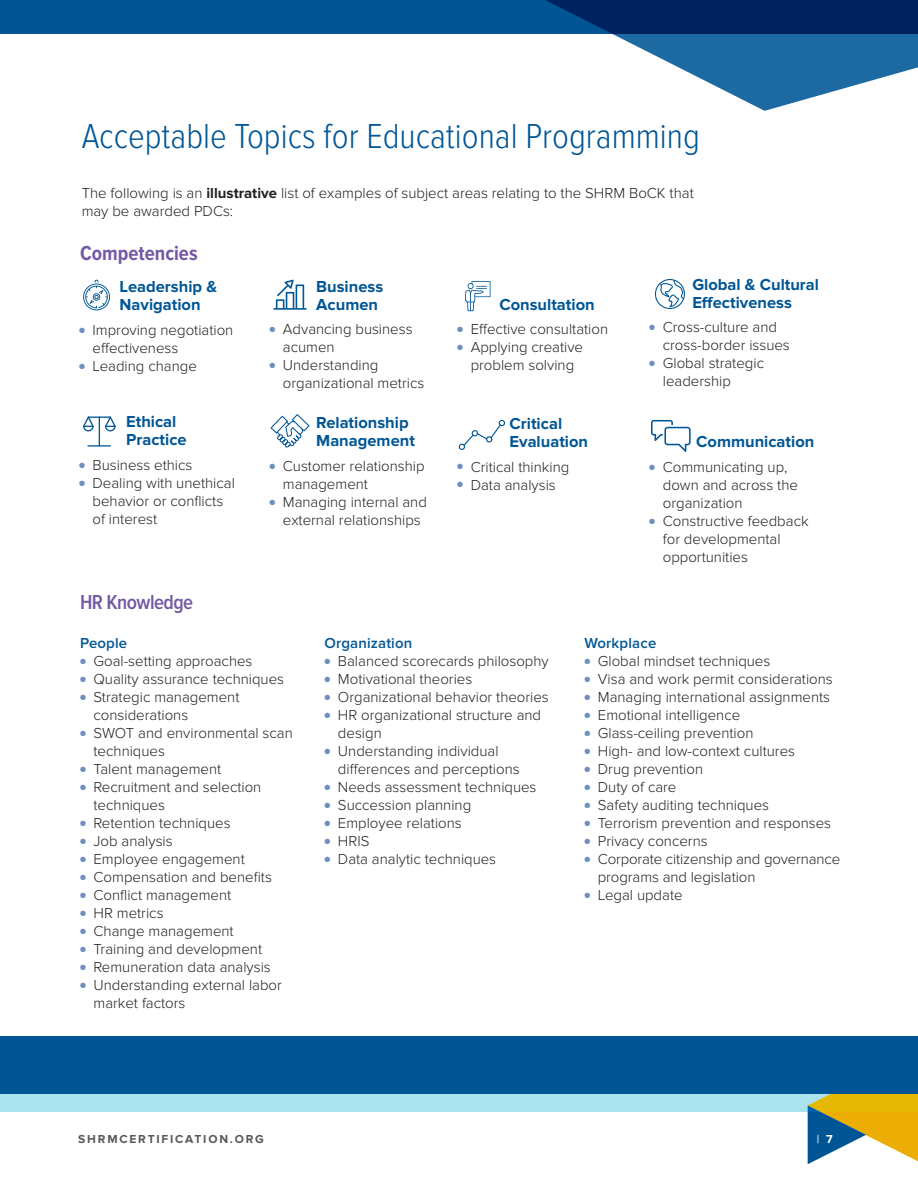
<style>
.page{position:relative;width:918px;height:1188px;background:#fff}
.page>*{position:absolute;margin:0;border:0;box-sizing:border-box;transform-origin:0 0}
.t1{font:300 36px "Proxima Nova Cond";color:#005695}
.t2{font:700 21px "Proxima Nova Cond";color:#7359a5}
.t3{font:600 21px "Proxima Nova Cond";letter-spacing:-.025em;color:#7359a5}
.t4{font:700 16.5px/18px "Proxima Nova";color:#005695}
.t5{font:300 15px/18px "Proxima Nova";color:#231f20}
.t6{font:600 15px "Proxima Nova";letter-spacing:.01em;color:#005695}
.t7{font:700 12px "Proxima Nova";letter-spacing:.15em;color:#58595b}
.t8{font:700 12px "Proxima Nova";color:#d1d3d4}
.s1{font-weight:700}
.s2{color:#6e90bf}
.s3{color:#fff}
</style>
<div class="page">
<svg style="left:807px;top:1036px;width:111px;height:129px"></svg>
<div style="left:0;top:0;width:918px;height:33px;background:#005695"></div>
<svg style="left:471px;top:0;width:447px;height:111px"></svg>
<div style="left:0;top:1037px;width:918px;height:57px;background:#005695"></div>
<svg style="left:0;top:1095px;width:918px;height:17px;background:#b0ddd6"></svg>
<svg style="left:83px;top:280px;width:27px;height:30px"></svg>
<svg style="left:83px;top:417px;width:33px;height:28px"></svg>
<hr style="left:87px;top:445px;width:24px;height:2px;background:#005795">
<svg style="left:274px;top:280px;width:33px;height:30px"></svg>
<svg style="left:270px;top:414px;width:40px;height:34px"></svg>
<svg style="left:465px;top:281px;width:26px;height:30px"></svg>
<svg style="left:459px;top:420px;width:46px;height:30px"></svg>
<svg style="left:655px;top:279px;width:30px;height:30px"></svg>
<svg style="left:651px;top:420px;width:40px;height:32px"></svg>
<h1 class="t1" style="left:82px;top:116px;width:620px">Acceptable Topics for Educational Programming</h1>
<p class="t5" style="left:82px;top:184px;width:614px">The following is an <span class="s1">illustrative</span> list of examples of subject areas relating to the SHRM BoCK that may be awarded PDCs:</p>
<h2 class="t2" style="left:80px;top:241px;width:119px">Competencies</h2>
<p class="t4" style="left:120px;top:278px;width:99px">Leadership &amp;<br>Navigation</p>
<p class="t5" style="left:93px;top:321px;width:142px;text-indent:-13px"><span class="s2">●</span> Improving negotiation effectiveness</p>
<p class="t5" style="left:79px;top:357px;width:119px"><span class="s2">●</span> Leading change</p>
<p class="t4" style="left:126px;top:413px;width:62px">Ethical<br>Practice</p>
<p class="t5" style="left:79px;top:456px;width:115px"><span class="s2">●</span> Business ethics</p>
<p class="t5" style="left:93px;top:474px;width:144px;text-indent:-13px"><span class="s2">●</span> Dealing with unethical behavior or conflicts of interest</p>
<h2 class="t3" style="left:80px;top:591px;width:115px">HR Knowledge</h2>
<p class="t4" style="left:316px;top:278px;width:68px">Business<br>Acumen</p>
<p class="t5" style="left:283px;top:321px;width:131px;text-indent:-13px"><span class="s2">●</span> Advancing business acumen</p>
<p class="t5" style="left:283px;top:357px;width:143px;text-indent:-13px"><span class="s2">●</span> Understanding organizational metrics</p>
<p class="t4" style="left:316px;top:414px;width:100px">Relationship<br>Management</p>
<p class="t5" style="left:283px;top:457px;width:143px;text-indent:-13px"><span class="s2">●</span> Customer relationship management</p>
<p class="t5" style="left:269px;top:493px;width:159px;text-align:center"><span class="s2">●</span> Managing internal and external relationships</p>
<p class="t4" style="left:499px;top:296px;width:97px">Consultation</p>
<p class="t5" style="left:457px;top:321px;width:152px"><span class="s2">●</span> Effective consultation</p>
<p class="t5" style="left:457px;top:339px;width:127px;text-align:center"><span class="s2">●</span> Applying creative problem solving</p>
<p class="t4" style="left:510px;top:415px;width:80px">Critical<br>Evaluation</p>
<p class="t5" style="left:457px;top:458px;width:114px"><span class="s2">●</span> Critical thinking</p>
<p class="t5" style="left:457px;top:476px;width:100px"><span class="s2">●</span> Data analysis</p>
<p class="t4" style="left:692px;top:275px;width:128px">Global &amp; Cultural<br>Effectiveness</p>
<p class="t5" style="left:663px;top:318px;width:129px;text-indent:-13px"><span class="s2">●</span> Cross-culture and cross-border issues</p>
<p class="t5" style="left:663px;top:354px;width:103px;text-indent:-13px"><span class="s2">●</span> Global strategic leadership</p>
<p class="t4" style="left:696px;top:433px;width:120px">Communication</p>
<p class="t5" style="left:663px;top:458px;width:137px;text-indent:-13px"><span class="s2">●</span> Communicating up, down and across the organization</p>
<p class="t5" style="left:663px;top:512px;width:147px;text-indent:-13px"><span class="s2">●</span> Constructive feedback for developmental opportunities</p>
<p class="t6" style="left:80px;top:634px;width:49px">People</p>
<p class="t5" style="left:80px;top:652px;width:174px"><span class="s2">●</span> Goal-setting approaches</p>
<p class="t5" style="left:80px;top:670px;width:206px"><span class="s2">●</span> Quality assurance techniques</p>
<p class="t5" style="left:94px;top:688px;width:147px;text-indent:-13px"><span class="s2">●</span> Strategic management considerations</p>
<p class="t5" style="left:94px;top:724px;width:201px;text-indent:-13px"><span class="s2">●</span> SWOT and environmental scan techniques</p>
<p class="t5" style="left:80px;top:760px;width:143px"><span class="s2">●</span> Talent management</p>
<p class="t5" style="left:94px;top:778px;width:169px;text-indent:-13px"><span class="s2">●</span> Recruitment and selection techniques</p>
<p class="t5" style="left:80px;top:814px;width:152px"><span class="s2">●</span> Retention techniques</p>
<p class="t5" style="left:80px;top:832px;width:94px"><span class="s2">●</span> Job analysis</p>
<p class="t5" style="left:80px;top:850px;width:166px"><span class="s2">●</span> Employee engagement</p>
<p class="t5" style="left:80px;top:868px;width:193px"><span class="s2">●</span> Compensation and benefits</p>
<p class="t5" style="left:80px;top:886px;width:153px"><span class="s2">●</span> Conflict management</p>
<p class="t5" style="left:80px;top:904px;width:85px"><span class="s2">●</span> HR metrics</p>
<p class="t5" style="left:80px;top:922px;width:155px"><span class="s2">●</span> Change management</p>
<p class="t5" style="left:80px;top:940px;width:184px"><span class="s2">●</span> Training and development</p>
<p class="t5" style="left:80px;top:958px;width:192px"><span class="s2">●</span> Remuneration data analysis</p>
<p class="t5" style="left:94px;top:976px;width:190px;text-indent:-13px"><span class="s2">●</span> Understanding external labor market factors</p>
<p class="t6" style="left:324px;top:634px;width:89px">Organization</p>
<p class="t5" style="left:324px;top:652px;width:226px"><span class="s2">●</span> Balanced scorecards philosophy</p>
<p class="t5" style="left:324px;top:670px;width:149px"><span class="s2">●</span> Motivational theories</p>
<p class="t5" style="left:324px;top:688px;width:226px"><span class="s2">●</span> Organizational behavior theories</p>
<p class="t5" style="left:338px;top:706px;width:205px;text-indent:-13px"><span class="s2">●</span> HR organizational structure and design</p>
<p class="t5" style="left:338px;top:742px;width:183px;text-indent:-13px"><span class="s2">●</span> Understanding individual differences and perceptions</p>
<p class="t5" style="left:324px;top:778px;width:214px"><span class="s2">●</span> Needs assessment techniques</p>
<p class="t5" style="left:324px;top:796px;width:148px"><span class="s2">●</span> Succession planning</p>
<p class="t5" style="left:324px;top:814px;width:139px"><span class="s2">●</span> Employee relations</p>
<p class="t5" style="left:324px;top:832px;width:47px"><span class="s2">●</span> HRIS</p>
<p class="t5" style="left:324px;top:850px;width:173px"><span class="s2">●</span> Data analytic techniques</p>
<p class="t6" style="left:584px;top:634px;width:73px">Workplace</p>
<p class="t5" style="left:584px;top:652px;width:187px"><span class="s2">●</span> Global mindset techniques</p>
<p class="t5" style="left:584px;top:670px;width:250px"><span class="s2">●</span> Visa and work permit considerations</p>
<p class="t5" style="left:584px;top:688px;width:247px"><span class="s2">●</span> Managing international assignments</p>
<p class="t5" style="left:584px;top:706px;width:157px"><span class="s2">●</span> Emotional intelligence</p>
<p class="t5" style="left:584px;top:724px;width:171px"><span class="s2">●</span> Glass-ceiling prevention</p>
<p class="t5" style="left:584px;top:742px;width:212px"><span class="s2">●</span> High- and low-context cultures</p>
<p class="t5" style="left:584px;top:760px;width:120px"><span class="s2">●</span> Drug prevention</p>
<p class="t5" style="left:584px;top:778px;width:94px"><span class="s2">●</span> Duty of care</p>
<p class="t5" style="left:584px;top:796px;width:186px"><span class="s2">●</span> Safety auditing techniques</p>
<p class="t5" style="left:584px;top:814px;width:248px"><span class="s2">●</span> Terrorism prevention and responses</p>
<p class="t5" style="left:584px;top:832px;width:125px"><span class="s2">●</span> Privacy concerns</p>
<p class="t5" style="left:598px;top:850px;width:244px;text-indent:-14px"><span class="s2">●</span> Corporate citizenship and governance programs and legislation</p>
<p class="t5" style="left:584px;top:886px;width:100px"><span class="s2">●</span> Legal update</p>
<p class="t7" style="left:78px;top:1132px;width:187px">SHRMCERTIFICATION.ORG</p>
<p class="t8" style="left:817px;top:1132px;width:17px">| <span class="s3">7</span></p>
</div>
